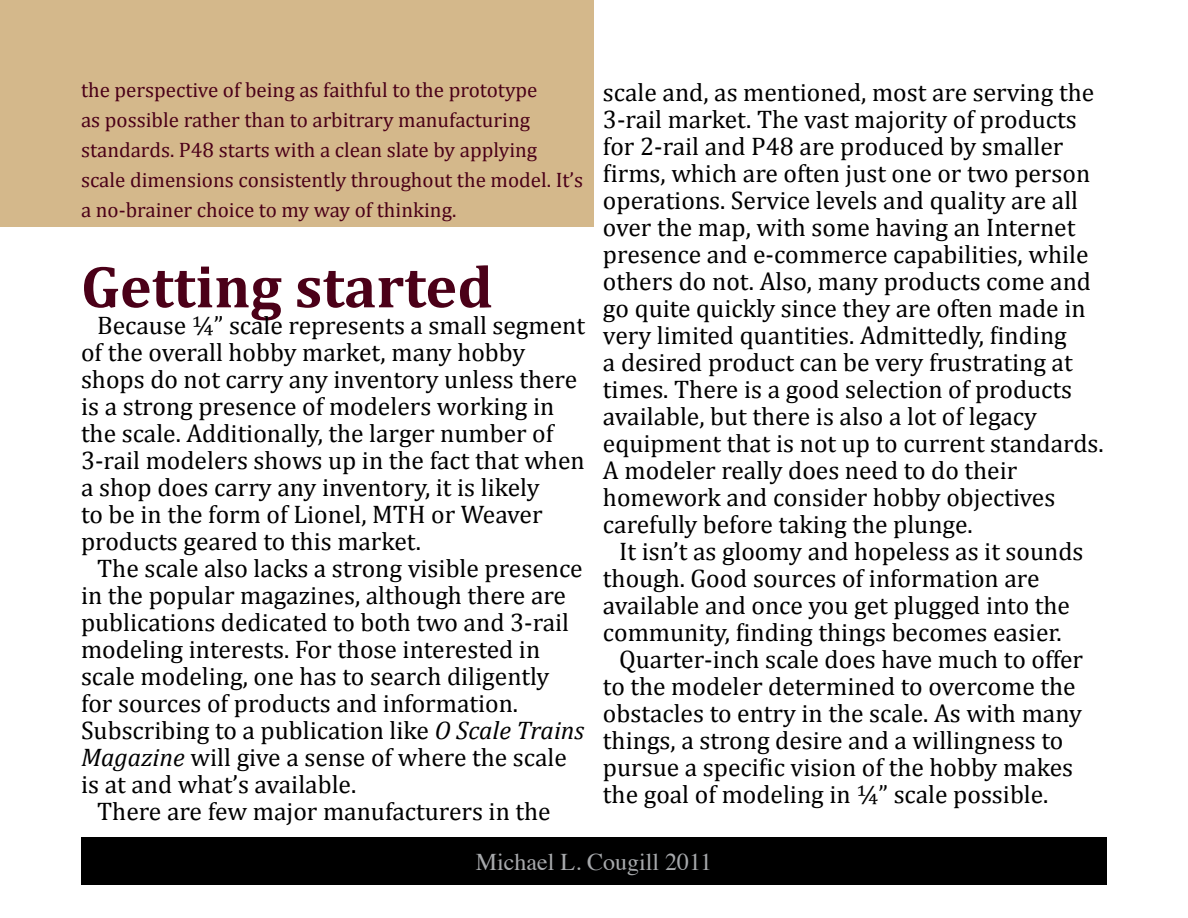
<style>
.page{position:relative;width:1188px;height:918px;background:#fff}
.page>*{position:absolute;margin:0;border:0;box-sizing:border-box;transform-origin:0 0}
.t1{font:700 60px "Cambria";color:#4b0018}
.t2{font:25.5px/27px "Cambria";color:#000}
.t3{font:24px "Times";color:#a7a9ac}
.t4{font:21px/30px "Cambria";color:#4b0018}
.s1{font-style:italic}
</style>
<div class="page">
<div style="left:0;top:0;width:594px;height:227px;background:#d4b88b"></div>
<div style="left:81px;top:837px;width:1026px;height:48px;background:#000"></div>
<p class="t4" style="left:81px;top:75px;width:504px">the perspective of being as faithful to the prototype<br>as possible rather than to arbitrary manufacturing standards. P48 starts with a clean slate by applying scale dimensions consistently throughout the model. It’s a no-brainer choice to my way of thinking.</p>
<h1 class="t1" style="left:81px;top:250px;width:413px">Getting started</h1>
<p class="t2" style="left:81px;top:312px;width:505px;text-indent:16px">Because ¼” scale represents a small segment of the overall hobby market, many hobby shops do not carry any inventory unless there is a strong presence of modelers working in the scale. Additionally, the larger number of 3-rail modelers shows up in the fact that when a shop does carry any inventory, it is likely<br>to be in the form of Lionel, MTH or Weaver products geared to this market.</p>
<p class="t2" style="left:81px;top:555px;width:505px;text-indent:16px">The scale also lacks a strong visible presence in the popular magazines, although there are publications dedicated to both two and 3-rail modeling interests. For those interested in scale modeling, one has to search diligently for sources of products and information.<br>Subscribing to a publication like <span class="s1">O Scale Trains Magazine</span> will give a sense of where the scale is at and what’s available.</p>
<p class="t2" style="left:97px;top:798px;width:455px">There are few major manufacturers in the</p>
<p class="t2" style="left:603px;top:79px;width:502px">scale and, as mentioned, most are serving the 3-rail market. The vast majority of products for 2-rail and P48 are produced by smaller firms, which are often just one or two person operations. Service levels and quality are all over the map, with some having an Internet presence and e-commerce capabilities, while others do not. Also, many products come and go quite quickly since they are often made in very limited quantities. Admittedly, finding<br>a desired product can be very frustrating at times. There is a good selection of products available, but there is also a lot of legacy equipment that is not up to current standards.<br>A modeler really does need to do their homework and consider hobby objectives carefully before taking the plunge.</p>
<p class="t2" style="left:619px;top:538px;width:466px">It isn’t as gloomy and hopeless as it sounds</p>
<p class="t2" style="left:603px;top:565px;width:438px">though. Good sources of information are</p>
<p class="t2" style="left:603px;top:592px;width:469px">available and once you get plugged into the</p>
<p class="t2" style="left:603px;top:619px;width:460px">community, finding things becomes easier.</p>
<p class="t2" style="left:619px;top:646px;width:466px">Quarter-inch scale does have much to offer</p>
<p class="t2" style="left:603px;top:673px;width:474px">to the modeler determined to overcome the</p>
<p class="t2" style="left:603px;top:700px;width:480px">obstacles to entry in the scale. As with many</p>
<p class="t2" style="left:603px;top:727px;width:462px">things, a strong desire and a willingness to</p>
<p class="t2" style="left:603px;top:754px;width:472px">pursue a specific vision of the hobby makes</p>
<p class="t2" style="left:603px;top:781px;width:447px">the goal of modeling in ¼” scale possible.</p>
<p class="t3" style="left:476px;top:839px;width:238px">Michael L. Cougill 2011</p>
</div>
